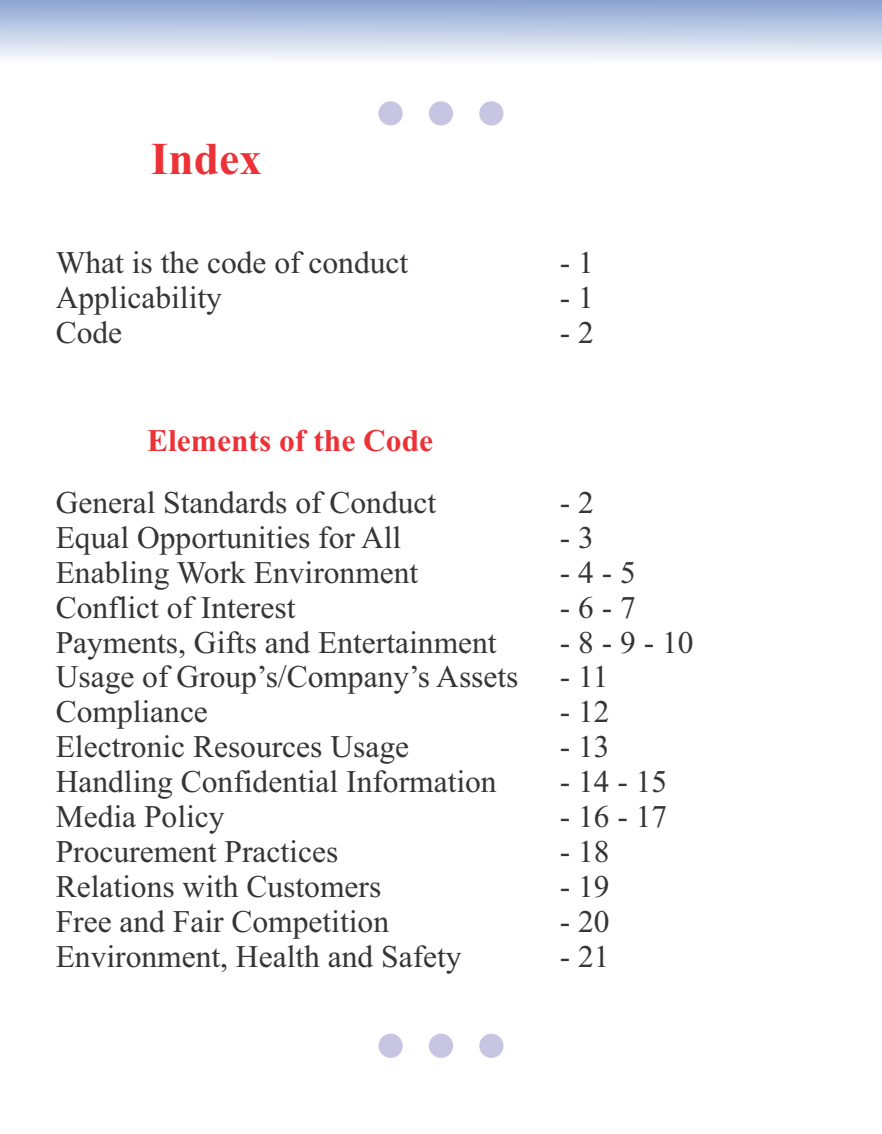
<style>
.page{position:relative;width:882px;height:1134px;background:#fff}
.page>*{position:absolute;margin:0;border:0;box-sizing:border-box;transform-origin:0 0}
.t1{font:700 45.5px "Times New Roman";color:#ed3237}
.t2{font:31.5px "Times New Roman";color:#373435}
.t3{font:700 31.5px "Times New Roman";color:#ed3237}
</style>
<div class="page">
<svg style="left:1px;top:0;width:880px;height:59px;background:#bfcce6"></svg>
<div style="left:378px;top:101px;width:25px;height:25px;background:#c8c5e2;border-radius:50%"></div>
<div style="left:429px;top:101px;width:24px;height:25px;background:#c8c5e2;border-radius:50%"></div>
<div style="left:479px;top:101px;width:25px;height:25px;background:#c8c5e2;border-radius:50%"></div>
<div style="left:378px;top:1034px;width:25px;height:24px;background:#c8c5e2;border-radius:50%"></div>
<div style="left:429px;top:1034px;width:24px;height:24px;background:#c8c5e2;border-radius:50%"></div>
<div style="left:479px;top:1034px;width:25px;height:24px;background:#c8c5e2;border-radius:50%"></div>
<h1 class="t1" style="left:151px;top:143px;width:113px">Index</h1>
<p class="t2" style="left:56px;top:252px;width:354px">What is the code of conduct</p>
<p class="t2" style="left:560px;top:252px;width:36px">- 1</p>
<p class="t2" style="left:56px;top:286px;width:168px">Applicability</p>
<p class="t2" style="left:560px;top:286px;width:36px">- 1</p>
<p class="t2" style="left:56px;top:321px;width:68px">Code</p>
<p class="t2" style="left:560px;top:321px;width:36px">- 2</p>
<p class="t3" style="left:147px;top:430px;width:288px">Elements of the Code</p>
<p class="t2" style="left:56px;top:491px;width:382px">General Standards of Conduct</p>
<p class="t2" style="left:560px;top:491px;width:36px">- 2</p>
<p class="t2" style="left:56px;top:526px;width:347px">Equal Opportunities for All</p>
<p class="t2" style="left:560px;top:526px;width:36px">- 3</p>
<p class="t2" style="left:56px;top:561px;width:364px">Enabling Work Environment</p>
<p class="t2" style="left:560px;top:561px;width:78px">- 4 - 5</p>
<p class="t2" style="left:56px;top:596px;width:241px">Conflict of Interest</p>
<p class="t2" style="left:560px;top:596px;width:78px">- 6 - 7</p>
<p class="t2" style="left:56px;top:631px;width:442px">Payments, Gifts and Entertainment</p>
<p class="t2" style="left:560px;top:631px;width:135px">- 8 - 9 - 10</p>
<p class="t2" style="left:56px;top:666px;width:464px">Usage of Group’s/Company’s Assets</p>
<p class="t2" style="left:560px;top:666px;width:50px">- 11</p>
<p class="t2" style="left:56px;top:700px;width:154px">Compliance</p>
<p class="t2" style="left:560px;top:700px;width:51px">- 12</p>
<p class="t2" style="left:56px;top:735px;width:355px">Electronic Resources Usage</p>
<p class="t2" style="left:560px;top:735px;width:51px">- 13</p>
<p class="t2" style="left:56px;top:770px;width:442px">Handling Confidential Information</p>
<p class="t2" style="left:560px;top:770px;width:109px">- 14 - 15</p>
<p class="t2" style="left:56px;top:805px;width:170px">Media Policy</p>
<p class="t2" style="left:560px;top:805px;width:109px">- 16 - 17</p>
<p class="t2" style="left:56px;top:840px;width:284px">Procurement Practices</p>
<p class="t2" style="left:560px;top:840px;width:51px">- 18</p>
<p class="t2" style="left:56px;top:875px;width:327px">Relations with Customers</p>
<p class="t2" style="left:560px;top:875px;width:51px">- 19</p>
<p class="t2" style="left:56px;top:910px;width:335px">Free and Fair Competition</p>
<p class="t2" style="left:560px;top:910px;width:51px">- 20</p>
<p class="t2" style="left:56px;top:945px;width:407px">Environment, Health and Safety</p>
<p class="t2" style="left:560px;top:945px;width:51px">- 21</p>
</div>
